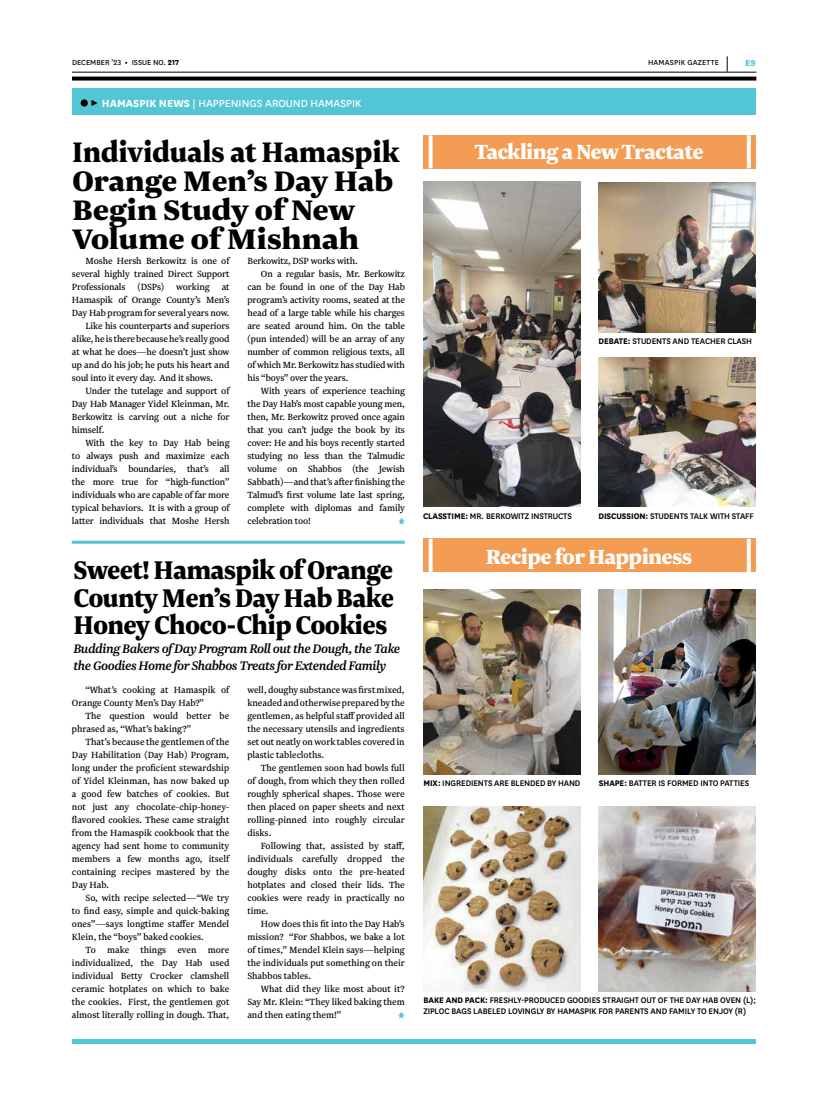
<style>
.page{position:relative;width:828px;height:1116px;background:#fff}
.page>*{position:absolute;margin:0;border:0;box-sizing:border-box;transform-origin:0 0}
.t1{font:900 33.1px/29px "Newzald";letter-spacing:-.01em;color:#000;scale:.95 1}
.t2{font:900 30px/27.5px "Newzald";letter-spacing:-.025em;color:#000;text-align:justify;scale:.95 1}
.t3{font:900 24px "Newzald";letter-spacing:-.03em;color:#fff}
.t4{font:italic 500 14.5px/17px "Newzald";letter-spacing:-.03em;color:#000}
.t5{font:12px "National";color:#fff}
.t6{font:10.5px/13px "Newzald";letter-spacing:-.01em;color:#000;text-align:justify}
.t7{font:800 9.9px "National";color:#53c6d6}
.t8{font:500 9.5px/11px "National";letter-spacing:-.01em;color:#000;scale:.96 1}
.t9{font:8.5px "National";letter-spacing:.01em;color:#000}
.s1{font-weight:700}
</style>
<div class="page">
<div style="left:423px;top:135px;width:333px;height:33px;background:#f39c53"></div>
<svg style="left:429px;top:135px;width:4px;height:33px"></svg>
<svg style="left:747px;top:135px;width:4px;height:33px"></svg>
<svg style="left:398px;top:1012px;width:7px;height:7px"></svg>
<div style="left:72px;top:89px;width:684px;height:26px;background:#53c6d6"></div>
<div style="left:81px;top:99px;width:7px;height:8px;background:#000;border-radius:50%"></div>
<svg style="left:91px;top:100px;width:7px;height:6px"></svg>
<hr style="left:72px;top:1040px;width:684px;height:4px;background:#53c6d6">
<img style="left:598px;top:183px;width:158px;height:149px">
<img style="left:423px;top:181px;width:157px;height:326px">
<img style="left:599px;top:358px;width:157px;height:149px">
<svg style="left:398px;top:518px;width:7px;height:7px"></svg>
<hr style="left:72px;top:541px;width:333px;height:3px;background:#53c6d6">
<div style="left:423px;top:539px;width:333px;height:33px;background:#f39c53"></div>
<svg style="left:429px;top:539px;width:4px;height:33px"></svg>
<svg style="left:747px;top:539px;width:4px;height:33px"></svg>
<img style="left:423px;top:589px;width:157px;height:185px">
<img style="left:599px;top:589px;width:157px;height:185px">
<img style="left:423px;top:806px;width:157px;height:185px">
<img style="left:598px;top:806px;width:158px;height:185px">
<svg style="left:72px;top:77px;width:684px;height:4px;background:#1c1c1c"></svg>
<hr style="left:72px;top:72px;width:684px;height:1px;background:#000">
<svg style="left:727px;top:56px;width:1px;height:16px"></svg>
<p class="t9" style="left:72px;top:57px;width:109px">DECEMBER ’23 <span class="s1">•</span> ISSUE NO. <span class="s1">217</span></p>
<p class="t9" style="left:648px;top:57px;width:73px">HAMASPIK GAZETTE</p>
<p class="t7" style="left:745px;top:55px;width:12px">E9</p>
<p class="t5" style="left:102px;top:95px;width:261px"><span class="s1">HAMASPIK NEWS</span> | HAPPENINGS AROUND HAMASPIK</p>
<h1 class="t1" style="left:72px;top:136px;width:346px">Individuals at Hamaspik<br>Orange Men’s Day Hab<br>Begin Study of New<br>Volume of Mishnah</h1>
<p class="t6" style="left:86px;top:254px;width:146px">Moshe Hersh Berkowitz is one of</p>
<p class="t6" style="left:72px;top:267px;width:159px">several highly trained Direct Support</p>
<p class="t6" style="left:72px;top:280px;width:159px">Professionals (DSPs) working at</p>
<p class="t6" style="left:72px;top:293px;width:159px">Hamaspik of Orange County’s Men’s</p>
<p class="t6" style="left:72px;top:306px;width:159px">Day Hab program for several years now.</p>
<p class="t6" style="left:86px;top:319px;width:146px">Like his counterparts and superiors</p>
<p class="t6" style="left:72px;top:332px;width:159px">alike, he is there because he’s really good</p>
<p class="t6" style="left:72px;top:345px;width:159px">at what he does—he doesn’t just show</p>
<p class="t6" style="left:72px;top:358px;width:159px">up and do his job; he puts his heart and</p>
<p class="t6" style="left:72px;top:371px;width:143px">soul into it every day. And it shows.</p>
<p class="t6" style="left:86px;top:384px;width:145px">Under the tutelage and support of</p>
<p class="t6" style="left:72px;top:397px;width:159px">Day Hab Manager Yidel Kleinman, Mr.</p>
<p class="t6" style="left:72px;top:410px;width:159px">Berkowitz is carving out a niche for</p>
<p class="t6" style="left:72px;top:423px;width:34px">himself.</p>
<p class="t6" style="left:86px;top:436px;width:145px">With the key to Day Hab being</p>
<p class="t6" style="left:72px;top:449px;width:159px">to always push and maximize each</p>
<p class="t6" style="left:72px;top:462px;width:159px">individual’s boundaries, that’s all</p>
<p class="t6" style="left:72px;top:475px;width:159px">the more true for “high-function”</p>
<p class="t6" style="left:72px;top:488px;width:159px">individuals who are capable of far more</p>
<p class="t6" style="left:72px;top:501px;width:159px">typical behaviors. It is with a group of</p>
<p class="t6" style="left:72px;top:514px;width:159px">latter individuals that Moshe Hersh</p>
<p class="t6" style="left:247px;top:254px;width:112px">Berkowitz, DSP works with.</p>
<p class="t6" style="left:261px;top:267px;width:146px">On a regular basis, Mr. Berkowitz</p>
<p class="t6" style="left:247px;top:280px;width:159px">can be found in one of the Day Hab</p>
<p class="t6" style="left:247px;top:293px;width:159px">program’s activity rooms, seated at the</p>
<p class="t6" style="left:247px;top:306px;width:159px">head of a large table while his charges</p>
<p class="t6" style="left:247px;top:319px;width:159px">are seated around him. On the table</p>
<p class="t6" style="left:247px;top:332px;width:159px">(pun intended) will be an array of any</p>
<p class="t6" style="left:247px;top:345px;width:159px">number of common religious texts, all</p>
<p class="t6" style="left:247px;top:358px;width:159px">of which Mr. Berkowitz has studied with</p>
<p class="t6" style="left:247px;top:371px;width:102px">his “boys” over the years.</p>
<p class="t6" style="left:261px;top:384px;width:145px">With years of experience teaching</p>
<p class="t6" style="left:247px;top:397px;width:159px">the Day Hab’s most capable young men,</p>
<p class="t6" style="left:247px;top:410px;width:159px">then, Mr. Berkowitz proved once again</p>
<p class="t6" style="left:247px;top:423px;width:159px">that you can’t judge the book by its</p>
<p class="t6" style="left:247px;top:436px;width:159px">cover: He and his boys recently started</p>
<p class="t6" style="left:247px;top:449px;width:159px">studying no less than the Talmudic</p>
<p class="t6" style="left:247px;top:462px;width:159px">volume on Shabbos (the Jewish</p>
<p class="t6" style="left:247px;top:475px;width:159px">Sabbath)—and that’s after finishing the</p>
<p class="t6" style="left:247px;top:488px;width:159px">Talmud’s first volume late last spring,</p>
<p class="t6" style="left:247px;top:501px;width:159px">complete with diplomas and family</p>
<p class="t6" style="left:247px;top:514px;width:65px">celebration too!</p>
<h2 class="t2" style="left:73px;top:555px;width:339px">Sweet! Hamaspik of Orange County Men’s Day Hab Bake Honey Choco-Chip Cookies</h2>
<h3 class="t4" style="left:73px;top:640px;width:328px">Budding Bakers of Day Program Roll out the Dough, the Take the Goodies Home for Shabbos Treats for Extended Family</h3>
<p class="t6" style="left:72px;top:683px;width:159px;text-indent:14px">“What’s cooking at Hamaspik of<br>Orange County Men’s Day Hab?”</p>
<p class="t6" style="left:72px;top:709px;width:159px;text-indent:14px">The question would better be phrased as, “What’s baking?”</p>
<p class="t6" style="left:72px;top:735px;width:159px;text-indent:14px">That’s because the gentlemen of the Day Habilitation (Day Hab) Program, long under the proficient stewardship of Yidel Kleinman, has now baked up a good few batches of cookies. But not just any chocolate-chip-honey&shy;flavored cookies. These came straight from the Hamaspik cookbook that the agency had sent home to community members a few months ago, itself containing recipes mastered by the Day Hab.</p>
<p class="t6" style="left:72px;top:891px;width:159px;text-indent:14px">So, with recipe selected—“We try to find easy, simple and quick-baking ones”—says longtime staffer Mendel Klein, the “boys” baked cookies.</p>
<p class="t6" style="left:72px;top:943px;width:159px;text-indent:14px">To make things even more individualized, the Day Hab used individual Betty Crocker clamshell ceramic hotplates on which to bake the cookies. First, the gentlemen got almost literally rolling in dough. That,</p>
<p class="t6" style="left:247px;top:683px;width:159px">well, doughy substance was first mixed, kneaded and otherwise prepared by the gentlemen, as helpful staff provided all the necessary utensils and ingredients set out neatly on work tables covered in plastic tablecloths.</p>
<p class="t6" style="left:247px;top:761px;width:159px;text-indent:14px">The gentlemen soon had bowls full of dough, from which they then rolled roughly spherical shapes. Those were then placed on paper sheets and next rolling-pinned into roughly circular disks.</p>
<p class="t6" style="left:247px;top:839px;width:159px;text-indent:14px">Following that, assisted by staff, individuals carefully dropped the doughy disks onto the pre-heated hotplates and closed their lids. The cookies were ready in practically no time.</p>
<p class="t6" style="left:247px;top:917px;width:159px;text-indent:14px">How does this fit into the Day Hab’s mission? “For Shabbos, we bake a lot of times,” Mendel Klein says—helping the individuals put something on their Shabbos tables.</p>
<p class="t6" style="left:247px;top:982px;width:159px;text-indent:14px">What did they like most about it?<br>Say Mr. Klein: “They liked baking them and then eating them!”</p>
<h3 class="t3" style="left:475px;top:136px;width:230px">Tackling a New Tractate</h3>
<h3 class="t3" style="left:510px;top:136px;width:160px">Man of the Hour</h3>
<p class="t8" style="left:598px;top:335px;width:162px"><span class="s1">DEBATE:</span> STUDENTS AND TEACHER CLASH</p>
<p class="t8" style="left:423px;top:510px;width:157px"><span class="s1">CLASSTIME:</span> MR. BERKOWITZ INSTRUCTS</p>
<p class="t8" style="left:599px;top:510px;width:163px"><span class="s1">DISCUSSION:</span> STUDENTS TALK WITH STAFF</p>
<h3 class="t3" style="left:486px;top:541px;width:208px">Recipe for Happiness</h3>
<h3 class="t3" style="left:510px;top:540px;width:160px">Man of the Hour</h3>
<p class="t8" style="left:423px;top:777px;width:165px"><span class="s1">MIX:</span> INGREDIENTS ARE BLENDED BY HAND</p>
<p class="t8" style="left:599px;top:777px;width:158px"><span class="s1">SHAPE:</span> BATTER IS FORMED INTO PATTIES</p>
<p class="t8" style="left:423px;top:994px;width:348px"><span class="s1">BAKE AND PACK:</span> FRESHLY-PRODUCED GOODIES STRAIGHT OUT OF THE DAY HAB OVEN (L);<br>ZIPLOC BAGS LABELED LOVINGLY BY HAMASPIK FOR PARENTS AND FAMILY TO ENJOY (R)</p>
</div>
